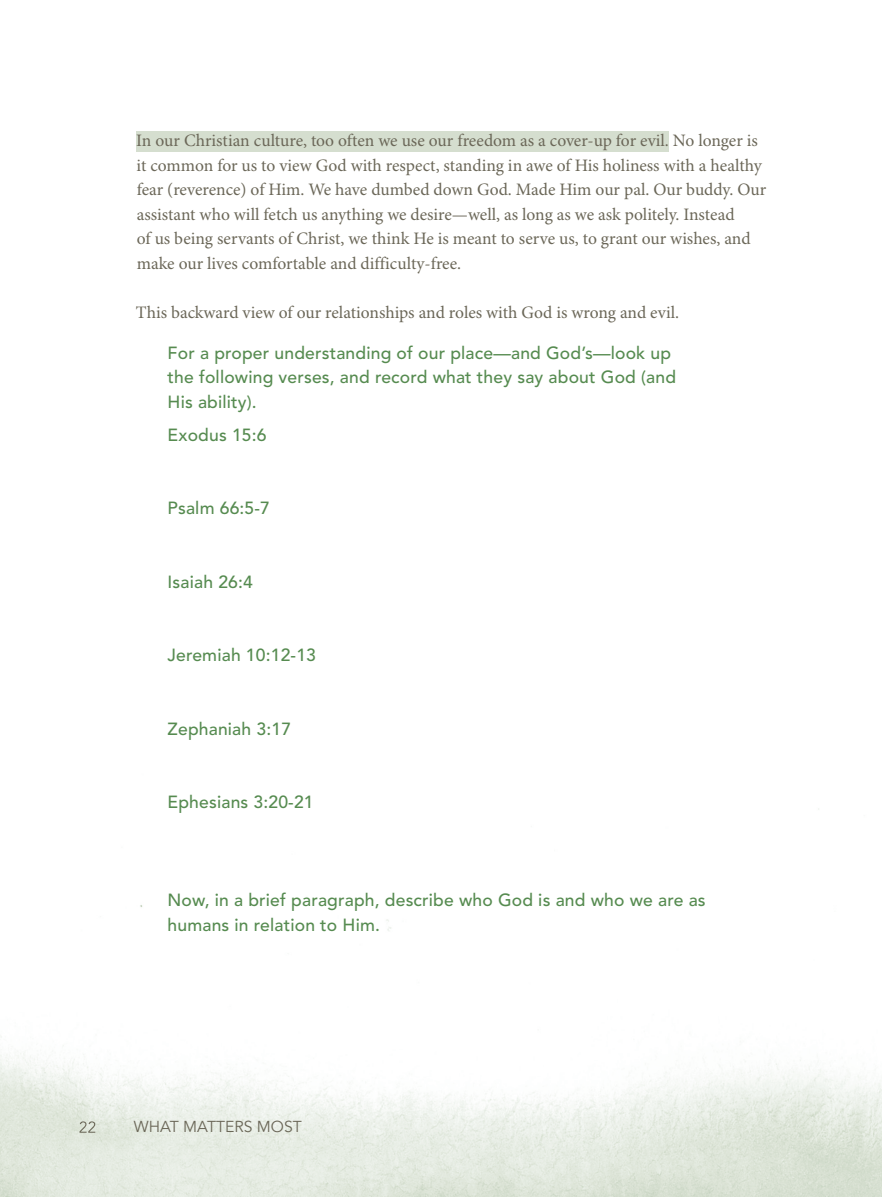
<style>
.page{position:relative;width:882px;height:1197px;background:#fff}
.page>*{position:absolute;margin:0;border:0;box-sizing:border-box;transform-origin:0 0}
.t1{font:17.5px/24.5px "Minion Pro";letter-spacing:-.005em;color:#6b6758}
.t2{font:500 17.5px/24.5px "Avenir LT Std";letter-spacing:.01em;color:#568b50}
.t3{font:15.75px "Avenir LT Std";color:#6b6758}
</style>
<div class="page">
<img style="left:0;top:808px;width:882px;height:389px">
<div style="left:136px;top:131px;width:533px;height:21px;background:#d5decf"></div>
<img style="left:80px;top:1121px;width:15px;height:12px">
<p class="t1" style="left:136px;top:129px;width:631px">In our Christian culture, too often we use our freedom as a cover-up for evil. No longer is it common for us to view God with respect, standing in awe of His holiness with a healthy fear (reverence) of Him. We have dumbed down God. Made Him our pal. Our buddy. Our assistant who will fetch us anything we desire—well, as long as we ask politely. Instead<br>of us being servants of Christ, we think He is meant to serve us, to grant our wishes, and make our lives comfortable and difficulty-free.</p>
<p class="t1" style="left:136px;top:301px;width:545px">This backward view of our relationships and roles with God is wrong and evil.</p>
<p class="t2" style="left:168px;top:341px;width:510px">For a proper understanding of our place—and God’s—look up the following verses, and record what they say about God (and<br>His ability).</p>
<p class="t2" style="left:168px;top:423px;width:101px">Exodus 15:6</p>
<p class="t2" style="left:168px;top:497px;width:104px">Psalm 66:5-7</p>
<p class="t2" style="left:168px;top:570px;width:87px">Isaiah 26:4</p>
<p class="t2" style="left:168px;top:644px;width:150px">Jeremiah 10:12-13</p>
<p class="t2" style="left:168px;top:717px;width:125px">Zephaniah 3:17</p>
<p class="t2" style="left:168px;top:791px;width:148px">Ephesians 3:20-21</p>
<p class="t2" style="left:168px;top:889px;width:540px">Now, in a brief paragraph, describe who God is and who we are as humans in relation to Him.</p>
<p class="t3" style="left:134px;top:1117px;width:169px">WHAT MATTERS MOST</p>
</div>
